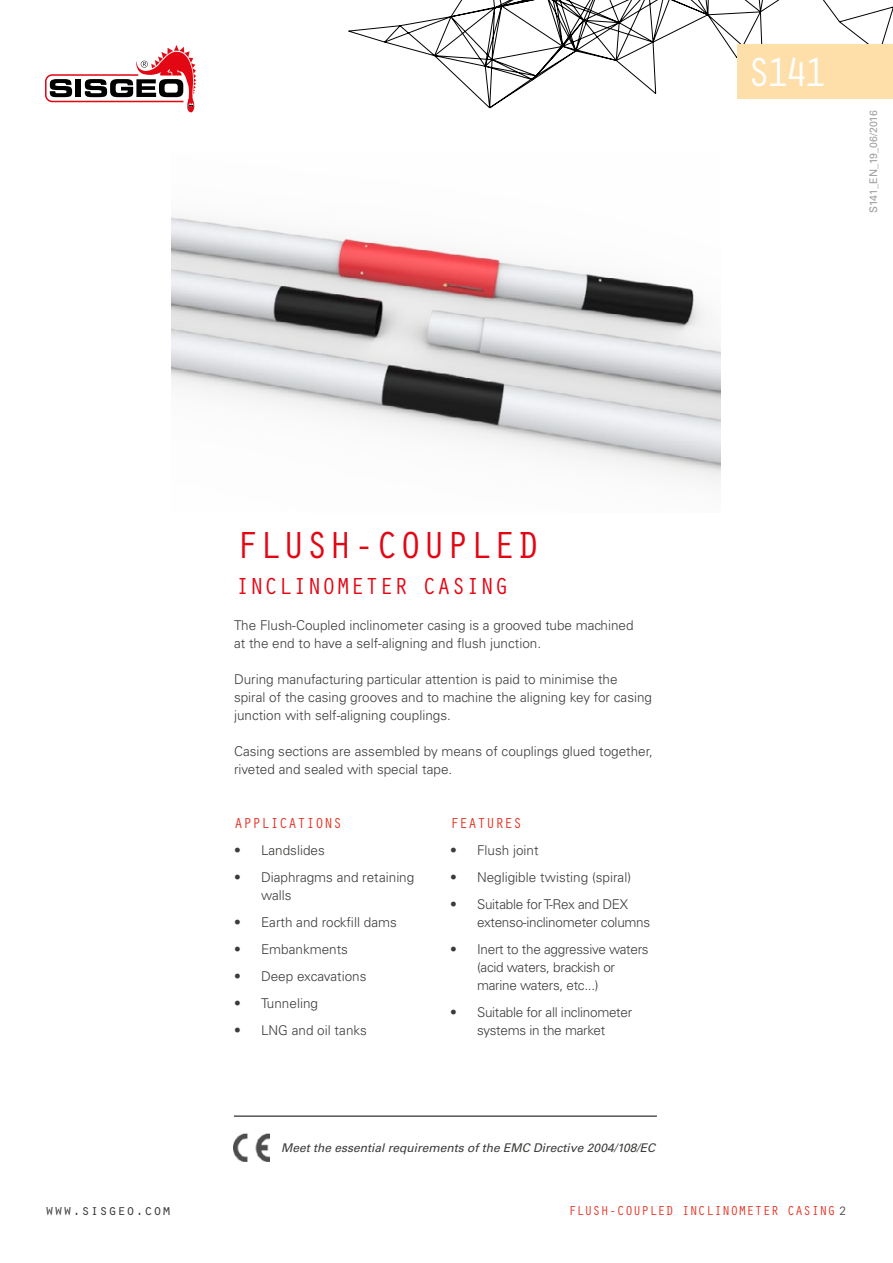
<style>
.page{position:relative;width:893px;height:1263px;background:#fff}
.page>*{position:absolute;margin:0;border:0;box-sizing:border-box;transform-origin:0 0}
.t1{font:42px "Orator Std";color:#fff}
.t2{font:39px "Orator Std";color:#e30613}
.t3{font:24px "Orator Std";color:#e30613}
.t4{font:15px "Orator Std";color:#e63323}
.t5{font:15px "Orator Std";color:#3c3c3b}
.t6{font:300 13.5px/18px "Univers LT Std";color:#3c3c3b}
.t7{font:300 13.5px/18px "Univers LT Std";letter-spacing:-.02em;color:#3c3c3b}
.t8{font:13.5px "Orator Std";color:#e63323}
.t9{font:italic 12px "Univers LT Std";color:#3c3c3b}
.t10{font:10.5px "Univers LT Std";color:#9d9d9c}
.s1{font-family:"Univers"}
.s2{font-family:"Univers LT Std";font-weight:300;font-size:12px;color:#3c3c3b}
</style>
<div class="page">
<svg style="left:348px;top:0;width:545px;height:108px"></svg>
<div style="left:737px;top:45px;width:156px;height:54px;background:#fedea9"></div>
<svg style="left:45px;top:45px;width:151px;height:68px"></svg>
<img style="left:171px;top:217px;width:549px;height:265px">
<img style="left:233px;top:1133px;width:37px;height:29px">
<hr style="left:234px;top:1116px;width:423px;height:1px;background:#000">
<h1 class="t1" style="left:746px;top:42px;width:83px">S141</h1>
<p class="t10" style="left:867px;top:213px;width:104px;rotate:-90deg">S141_EN_19_06/2016</p>
<h2 class="t2" style="left:235px;top:517px;width:306px">FLUSH-COUPLED</h2>
<h3 class="t3" style="left:235px;top:569px;width:275px">INCLINOMETER CASING</h3>
<p class="t6" style="left:234px;top:616px;width:401px">The Flush-Coupled inclinometer casing is a grooved tube machined at the end to have a self-aligning and flush junction.</p>
<p class="t6" style="left:234px;top:670px;width:420px">During manufacturing particular attention is paid to minimise the spiral of the casing grooves and to machine the aligning key for casing junction with self-aligning couplings.</p>
<p class="t6" style="left:234px;top:742px;width:420px">Casing sections are assembled by means of couplings glued together, riveted and sealed with special tape.</p>
<p class="t4" style="left:234px;top:812px;width:109px">APPLICATIONS</p>
<p class="t6" style="left:234px;top:841px;width:92px"><span class="s1">•</span> Landslides</p>
<p class="t6" style="left:261px;top:868px;width:155px;text-indent:-27px"><span class="s1">•</span> Diaphragms and retaining walls</p>
<p class="t6" style="left:234px;top:913px;width:164px"><span class="s1">•</span> Earth and rockfill dams</p>
<p class="t6" style="left:234px;top:940px;width:116px"><span class="s1">•</span> Embankments</p>
<p class="t6" style="left:234px;top:967px;width:134px"><span class="s1">•</span> Deep excavations</p>
<p class="t6" style="left:234px;top:994px;width:85px"><span class="s1">•</span> Tunneling</p>
<p class="t6" style="left:234px;top:1021px;width:135px"><span class="s1">•</span> LNG and oil tanks</p>
<p class="t4" style="left:450px;top:812px;width:73px">FEATURES</p>
<p class="t6" style="left:450px;top:841px;width:90px"><span class="s1">•</span> Flush joint</p>
<p class="t6" style="left:450px;top:868px;width:183px"><span class="s1">•</span> Negligible twisting (spiral)</p>
<p class="t7" style="left:477px;top:895px;width:175px;text-indent:-27px"><span class="s1">•</span> Suitable for T-Rex and DEX extenso-inclinometer columns</p>
<p class="t7" style="left:477px;top:940px;width:173px;text-indent:-27px"><span class="s1">•</span> Inert to the aggressive waters (acid waters, brackish or marine waters, etc...)</p>
<p class="t7" style="left:450px;top:1003px;width:184px;text-align:center"><span class="s1">•</span> Suitable for all inclinometer systems in the market</p>
<p class="t9" style="left:281px;top:1140px;width:376px">Meet the essential requirements of the EMC Directive 2004/108/EC</p>
<p class="t5" style="left:45px;top:1199px;width:127px">www.sisgeo.com</p>
<p class="t8" style="left:568px;top:1201px;width:279px">FLUSH-COUPLED INCLINOMETER CASING <span class="s2">2</span></p>
</div>
